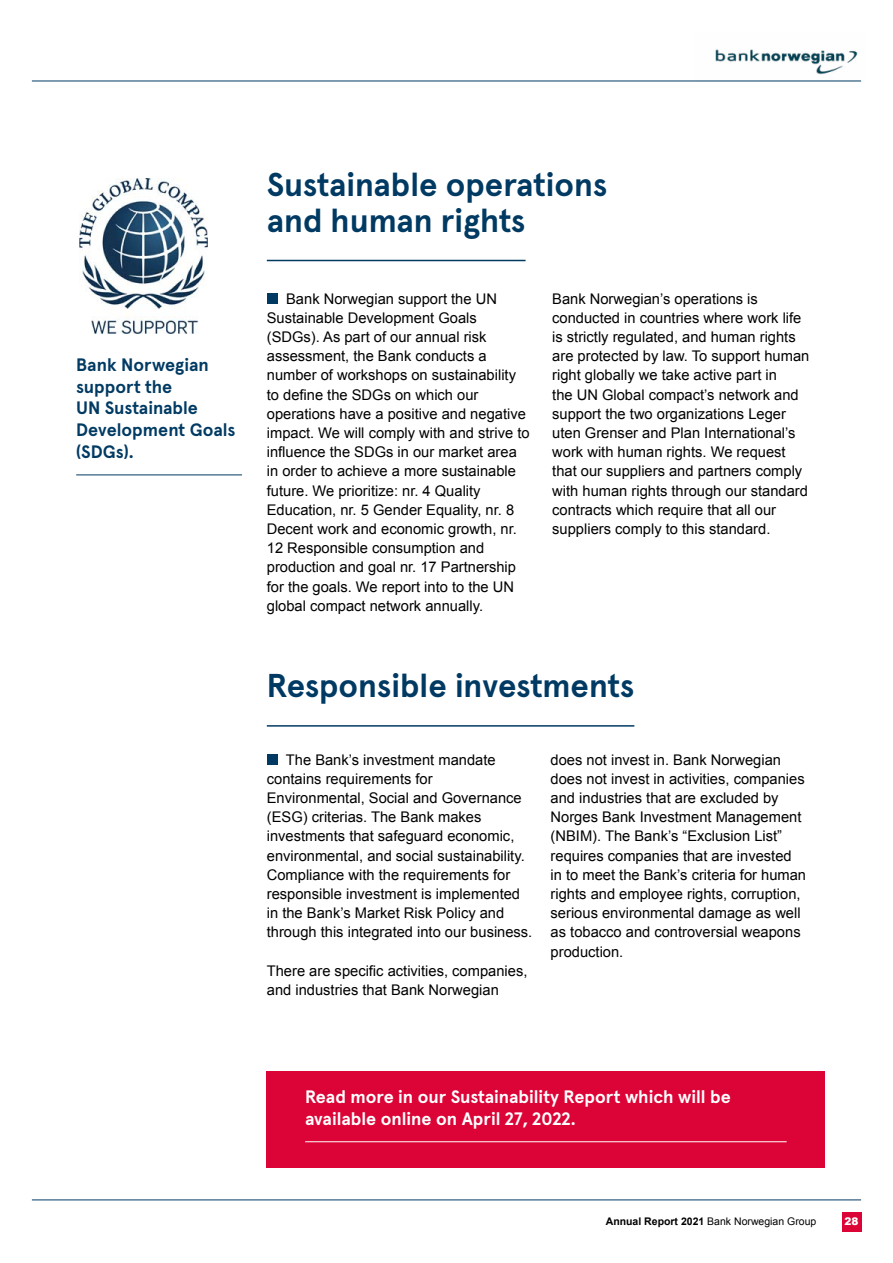
<style>
.page{position:relative;width:893px;height:1263px;background:#fff}
.page>*{position:absolute;margin:0;border:0;box-sizing:border-box;transform-origin:0 0}
.Hovedtittel{font:700 33px/36px "Apercu Pro";color:#003a63}
.t1{font:700 18px/21.8px "Apercu Pro";color:#fff}
.t2{font:700 18px/21.8px "Apercu Pro";color:#003a63}
.Brødtekst{font:14.7px/19.2px "Arial";color:#000}
.t3{font:10.5px "Arial";color:#000}
.t4{font:900 10.5px "Arial";color:#fff}
.s1{font-weight:700}
</style>
<div class="page">
<hr style="left:32px;top:1200px;width:829px;height:1px;background:#003a63">
<div style="left:842px;top:1212px;width:19px;height:19px;background:#dc0436"></div>
<hr style="left:32px;top:81px;width:829px;height:1px;background:#003a63">
<img style="left:696px;top:49px;width:166px;height:32px">
<div style="left:267px;top:754px;width:11px;height:10px;background:#003a63"></div>
<hr style="left:267px;top:725px;width:367px;height:2px;background:#003a63">
<div style="left:267px;top:293px;width:11px;height:11px;background:#003a63"></div>
<hr style="left:267px;top:260px;width:259px;height:1px;background:#003a63">
<hr style="left:76px;top:474px;width:166px;height:1px;background:#003a63">
<img style="left:79px;top:179px;width:128px;height:155px">
<div style="left:267px;top:1072px;width:558px;height:96px;background:#dc0436"></div>
<hr style="left:305px;top:1141px;width:482px;height:1px;background:#fff">
<p class="t2" style="left:76px;top:353px;width:161px">Bank Norwegian support the<br>UN Sustainable<br>Development Goals (SDGs).</p>
<p class="Hovedtittel" style="left:267px;top:164px;width:342px">Sustainable operations and human rights</p>
<p class="Brødtekst" style="left:267px;top:289px;width:264px;text-indent:19px">Bank Norwegian support the UN Sustainable Development Goals (SDGs). As part of our annual risk assessment, the Bank conducts a number of workshops on sustainability to define the SDGs on which our operations have a positive and negative impact. We will comply with and strive to influence the SDGs in our market area in order to achieve a more sustainable future. We prioritize: nr. 4 Quality Education, nr. 5 Gender Equality, nr. 8<br>Decent work and economic growth, nr.<br>12 Responsible consumption and production and goal nr. 17 Partnership for the goals. We report into to the UN global compact network annually.</p>
<p class="Brødtekst" style="left:552px;top:289px;width:259px">Bank Norwegian’s operations is conducted in countries where work life is strictly regulated, and human rights are protected by law. To support human right globally we take active part in<br>the UN Global compact’s network and support the two organizations Leger uten Grenser and Plan International’s work with human rights. We request that our suppliers and partners comply with human rights through our standard contracts which require that all our suppliers comply to this standard.</p>
<p class="Hovedtittel" style="left:267px;top:666px;width:369px">Responsible investments</p>
<p class="Brødtekst" style="left:267px;top:750px;width:267px;text-indent:19px">The Bank’s investment mandate contains requirements for Environmental, Social and Governance (ESG) criterias. The Bank makes investments that safeguard economic, environmental, and social sustainability.<br>Compliance with the requirements for responsible investment is implemented in the Bank’s Market Risk Policy and through this integrated into our business.</p>
<p class="Brødtekst" style="left:267px;top:961px;width:262px">There are specific activities, companies, and industries that Bank Norwegian</p>
<p class="Brødtekst" style="left:551px;top:750px;width:257px">does not invest in. Bank Norwegian does not invest in activities, companies and industries that are excluded by Norges Bank Investment Management (NBIM). The Bank’s “Exclusion List” requires companies that are invested in to meet the Bank’s criteria for human rights and employee rights, corruption, serious environmental damage as well as tobacco and controversial weapons production.</p>
<p class="t1" style="left:305px;top:1084px;width:427px">Read more in our Sustainability Report which will be available online on April 27, 2022.</p>
<p class="t3" style="left:606px;top:1214px;width:212px"><span class="s1">Annual Report 2021</span> Bank Norwegian Group</p>
<p class="t4" style="left:844px;top:1214px;width:16px">28</p>
</div>
